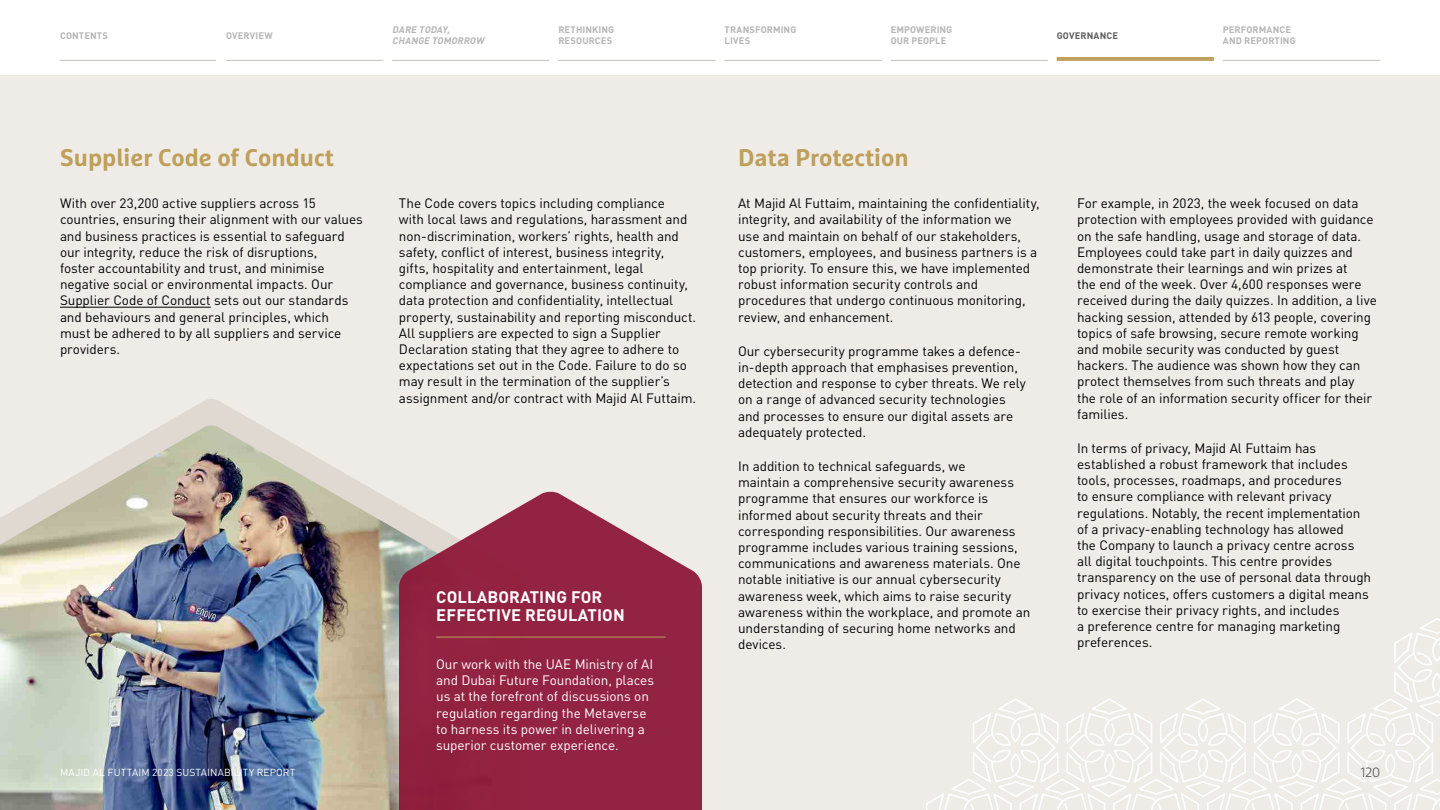
<style>
.page{position:relative;width:1440px;height:810px;background:#fff}
.page>*{position:absolute;margin:0;border:0;box-sizing:border-box;transform-origin:0 0}
.t1{font:700 24px "Marselis Pro";color:#bea05a}
.t2{font:700 16.5px/18px "DIN Pro";letter-spacing:.01em;color:#fff}
.t3{font:13.5px/16.2px "DIN Pro";letter-spacing:-.005em;color:#000}
.t4{font:13.5px/16.2px "DIN Pro";letter-spacing:-.005em;color:#fff}
.t5{font:300 13.5px "Marselis Pro";color:#5f5e5e}
.t6{font:10.12px "DIN Pro";letter-spacing:.02em;color:#fff}
.t7{font:700 9.38px/10.5px "DIN Pro";letter-spacing:.01em;color:#b6b5b5}
.t8{font:italic 700 9.38px/10.5px "DIN Pro";color:#b6b5b5}
.t9{font:700 9.38px "DIN Pro";letter-spacing:.01em;color:#5f5e5e}
</style>
<div class="page">
<div style="left:0;top:74px;width:1440px;height:736px;background:#efece8"></div>
<svg style="left:926px;top:618px;width:514px;height:192px"></svg>
<hr style="left:60px;top:307px;width:151px;height:1px;background:#000">
<svg style="left:163px;top:399px;width:97px;height:26px;fill:#dfd9d1"></svg>
<img style="left:0;top:425px;width:399px;height:385px">
<svg style="left:399px;top:491px;width:303px;height:319px;background:#9d3c56"></svg>
<div style="left:0;top:0;width:1440px;height:75px;background:#fff"></div>
<hr style="left:60px;top:60px;width:156px;height:1px;background:#c3c0b7">
<hr style="left:226px;top:60px;width:157px;height:1px;background:#c3c0b7">
<hr style="left:392px;top:60px;width:157px;height:1px;background:#c3c0b7">
<hr style="left:558px;top:60px;width:158px;height:1px;background:#c3c0b7">
<hr style="left:724px;top:60px;width:158px;height:1px;background:#c3c0b7">
<hr style="left:891px;top:60px;width:157px;height:1px;background:#c3c0b7">
<hr style="left:1223px;top:60px;width:157px;height:1px;background:#c3c0b7">
<svg style="left:1057px;top:57px;width:157px;height:4px"></svg>
<hr style="left:436px;top:637px;width:230px;height:1px;background:#bea05a">
<p class="t7" style="left:60px;top:29px;width:49px">CONTENTS</p>
<p class="t7" style="left:226px;top:29px;width:48px">OVERVIEW</p>
<p class="t7" style="left:725px;top:24px;width:73px">TRANSFORMING<br>LIVES</p>
<p class="t8" style="left:392px;top:24px;width:96px">DARE TODAY,<br>CHANGE TOMORROW</p>
<p class="t7" style="left:558px;top:24px;width:57px">RETHINKING<br>RESOURCES</p>
<p class="t9" style="left:1057px;top:28px;width:63px">GOVERNANCE</p>
<p class="t7" style="left:1223px;top:24px;width:74px">PERFORMANCE<br>AND REPORTING</p>
<p class="t7" style="left:891px;top:24px;width:63px">EMPOWERING<br>OUR PEOPLE</p>
<h1 class="t1" style="left:60px;top:143px;width:275px">Supplier Code of Conduct</h1>
<h1 class="t1" style="left:738px;top:143px;width:172px">Data Protection</h1>
<p class="t3" style="left:60px;top:194px;width:305px">With over 23,200 active suppliers across 15 countries, ensuring their alignment with our values and business practices is essential to safeguard our integrity, reduce the risk of disruptions,<br>foster accountability and trust, and minimise negative social or environmental impacts. Our Supplier Code of Conduct sets out our standards and behaviours and general principles, which<br>must be adhered to by all suppliers and service providers.</p>
<p class="t3" style="left:399px;top:194px;width:299px">The Code covers topics including compliance<br>with local laws and regulations, harassment and non-discrimination, workers’ rights, health and safety, conflict of interest, business integrity, gifts, hospitality and entertainment, legal compliance and governance, business continuity, data protection and confidentiality, intellectual property, sustainability and reporting misconduct.<br>All suppliers are expected to sign a Supplier Declaration stating that they agree to adhere to expectations set out in the Code. Failure to do so may result in the termination of the supplier’s assignment and/or contract with Majid Al Futtaim.</p>
<p class="t3" style="left:738px;top:194px;width:303px">At Majid Al Futtaim, maintaining the confidentiality, integrity, and availability of the information we<br>use and maintain on behalf of our stakeholders, customers, employees, and business partners is a top priority. To ensure this, we have implemented robust information security controls and procedures that undergo continuous monitoring, review, and enhancement.</p>
<p class="t3" style="left:738px;top:342px;width:289px">Our cybersecurity programme takes a defence&shy;in-depth approach that emphasises prevention, detection and response to cyber threats. We rely on a range of advanced security technologies and processes to ensure our digital assets are adequately protected.</p>
<p class="t3" style="left:738px;top:457px;width:294px">In addition to technical safeguards, we<br>maintain a comprehensive security awareness programme that ensures our workforce is informed about security threats and their corresponding responsibilities. Our awareness programme includes various training sessions, communications and awareness materials. One notable initiative is our annual cybersecurity awareness week, which aims to raise security awareness within the workplace, and promote an understanding of securing home networks and devices.</p>
<p class="t2" style="left:436px;top:587px;width:190px">COLLABORATING FOR<br>EFFECTIVE REGULATION</p>
<p class="t6" style="left:60px;top:765px;width:237px">MAJID AL FUTTAIM 2023 SUSTAINABILITY REPORT</p>
<p class="t4" style="left:436px;top:655px;width:220px">Our work with the UAE Ministry of AI and Dubai Future Foundation, places us at the forefront of discussions on regulation regarding the Metaverse to harness its power in delivering a superior customer experience.</p>
<p class="t3" style="left:1077px;top:194px;width:301px">For example, in 2023, the week focused on data protection with employees provided with guidance on the safe handling, usage and storage of data.<br>Employees could take part in daily quizzes and demonstrate their learnings and win prizes at<br>the end of the week. Over 4,600 responses were received during the daily quizzes. In addition, a live hacking session, attended by 613 people, covering topics of safe browsing, secure remote working and mobile security was conducted by guest hackers. The audience was shown how they can protect themselves from such threats and play<br>the role of an information security officer for their families.</p>
<p class="t3" style="left:1077px;top:439px;width:296px">In terms of privacy, Majid Al Futtaim has established a robust framework that includes tools, processes, roadmaps, and procedures<br>to ensure compliance with relevant privacy regulations. Notably, the recent implementation of a privacy-enabling technology has allowed<br>the Company to launch a privacy centre across all digital touchpoints. This centre provides transparency on the use of personal data through privacy notices, offers customers a digital means to exercise their privacy rights, and includes<br>a preference centre for managing marketing preferences.</p>
<p class="t5" style="left:1360px;top:764px;width:21px">120</p>
</div>
